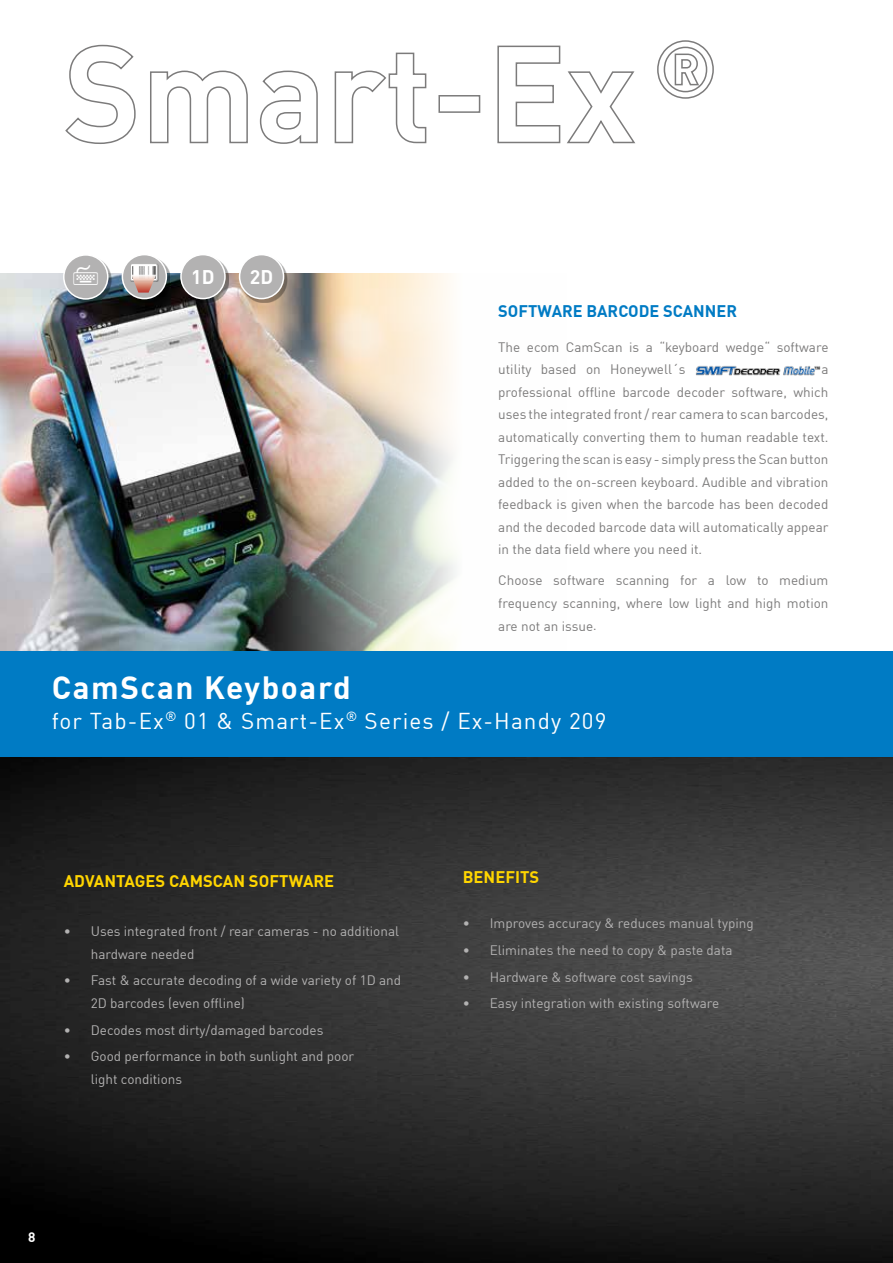
<style>
.page{position:relative;width:893px;height:1263px;background:#fff}
.page>*{position:absolute;margin:0;border:0;box-sizing:border-box;transform-origin:0 0}
.t1{font:700 31.5px "DIN Offc";letter-spacing:.05em;color:#fff}
.t2{font:22.5px "DIN Offc";letter-spacing:.05em;color:#fff}
.t3{font:700 19.35px "DIN Offc";color:#fff}
.t4{font:700 16.5px "DIN Offc";color:#ffd500}
.t5{font:700 16.5px "DIN Offc";color:#007bc4}
.t6{font:13.5px/22.5px "DIN Offc";color:#7c7b7b;text-align:justify}
.t7{font:13.5px/22.5px "DIN Offc";color:#b3b2b2}
.t8{font:700 13.5px "DIN Offc";color:#fff}
</style>
<div class="page">
<img style="left:0;top:756px;width:893px;height:507px">
<img style="left:0;top:273px;width:456px;height:378px">
<div style="left:183px;top:257px;width:46px;height:45px;background:#000;opacity:.34"></div>
<div style="left:181px;top:255px;width:44px;height:44px;background:#b3b2b2;border-radius:50%"></div>
<div style="left:180px;top:254px;width:46px;height:45px;border:2px solid #fff;border-radius:50%"></div>
<div style="left:242px;top:257px;width:45px;height:45px;background:#000;opacity:.34"></div>
<div style="left:240px;top:255px;width:44px;height:44px;background:#b3b2b2;border-radius:50%"></div>
<div style="left:239px;top:254px;width:45px;height:45px;border:2px solid #fff;border-radius:50%"></div>
<div style="left:66px;top:257px;width:46px;height:46px;background:#000;opacity:.34"></div>
<div style="left:64px;top:255px;width:44px;height:44px;background:#b3b2b2;border-radius:50%"></div>
<div style="left:63px;top:254px;width:46px;height:46px;border:2px solid #fff;border-radius:50%"></div>
<div style="left:125px;top:257px;width:45px;height:45px;background:#000;opacity:.34"></div>
<div style="left:122px;top:255px;width:44px;height:44px;background:#b3b2b2;border-radius:50%"></div>
<div style="left:122px;top:254px;width:45px;height:45px;border:2px solid #fff;border-radius:50%"></div>
<div style="left:130px;top:264px;width:29px;height:18px;background:#afafae"></div>
<div style="left:130px;top:264px;width:27px;height:17px;border:1px solid #b3b3b2;border-radius:2px"></div>
<img style="left:132px;top:265px;width:24px;height:10px">
<svg style="left:131px;top:275px;width:25px;height:18px"></svg>
<div style="left:0;top:651px;width:893px;height:105px;background:#007bc4"></div>
<img style="left:696px;top:366px;width:125px;height:10px">
<svg style="left:65px;top:44px;width:71px;height:100px"></svg>
<svg style="left:150px;top:70px;width:98px;height:74px"></svg>
<svg style="left:259px;top:70px;width:59px;height:74px"></svg>
<svg style="left:334px;top:52px;width:93px;height:92px"></svg>
<div style="left:438px;top:95px;width:42px;height:18px;border:2px solid #7c7b7b"></div>
<svg style="left:497px;top:45px;width:138px;height:99px"></svg>
<svg style="left:657px;top:40px;width:57px;height:59px"></svg>
<h3 class="t3" style="left:191px;top:264px;width:25px">1D</h3>
<h3 class="t3" style="left:250px;top:264px;width:25px">2D</h3>
<p class="t5" style="left:498px;top:300px;width:240px">SOFTWARE BARCODE SCANNER</p>
<p class="t6" style="left:498px;top:336px;width:332px">The ecom CamScan is a “keyboard wedge“ software utility based on Honeywell´s</p>
<p class="t6" style="left:498px;top:358px;width:332px;text-indent:323px">a professional offline barcode decoder software, which uses the integrated front / rear camera to scan barcodes, automatically converting them to human readable text.<br>Triggering the scan is easy - simply press the Scan button added to the on-screen keyboard. Audible and vibration feedback is given when the barcode has been decoded and the decoded barcode data will automatically appear in the data field where you need it.</p>
<p class="t6" style="left:498px;top:569px;width:332px">Choose software scanning for a low to medium frequency scanning, where low light and high motion are not an issue.</p>
<h1 class="t1" style="left:52px;top:667px;width:300px">CamScan Keyboard</h1>
<h2 class="t2" style="left:52px;top:706px;width:556px">for Tab-Ex<sup>®</sup> 01 &amp; Smart-Ex<sup>®</sup> Series / Ex-Handy 209</h2>
<p class="t4" style="left:64px;top:870px;width:272px">ADVANTAGES CAMSCAN SOFTWARE</p>
<p class="t7" style="left:91px;top:920px;width:310px;text-indent:-27px">• Uses integrated front / rear cameras - no additional hardware needed</p>
<p class="t7" style="left:91px;top:969px;width:312px;text-indent:-27px">• Fast &amp; accurate decoding of a wide variety of 1D and<br>2D barcodes (even offline)</p>
<p class="t7" style="left:64px;top:1018px;width:261px">• Decodes most dirty/damaged barcodes</p>
<p class="t7" style="left:91px;top:1045px;width:265px;text-indent:-27px">• Good performance in both sunlight and poor light conditions</p>
<p class="t4" style="left:463px;top:866px;width:78px">BENEFITS</p>
<p class="t7" style="left:463px;top:912px;width:292px">• Improves accuracy &amp; reduces manual typing</p>
<p class="t7" style="left:463px;top:938px;width:271px">• Eliminates the need to copy &amp; paste data</p>
<p class="t7" style="left:463px;top:965px;width:232px">• Hardware &amp; software cost savings</p>
<p class="t7" style="left:463px;top:992px;width:258px">• Easy integration with existing software</p>
<p class="t8" style="left:28px;top:1228px;width:9px">8</p>
</div>
